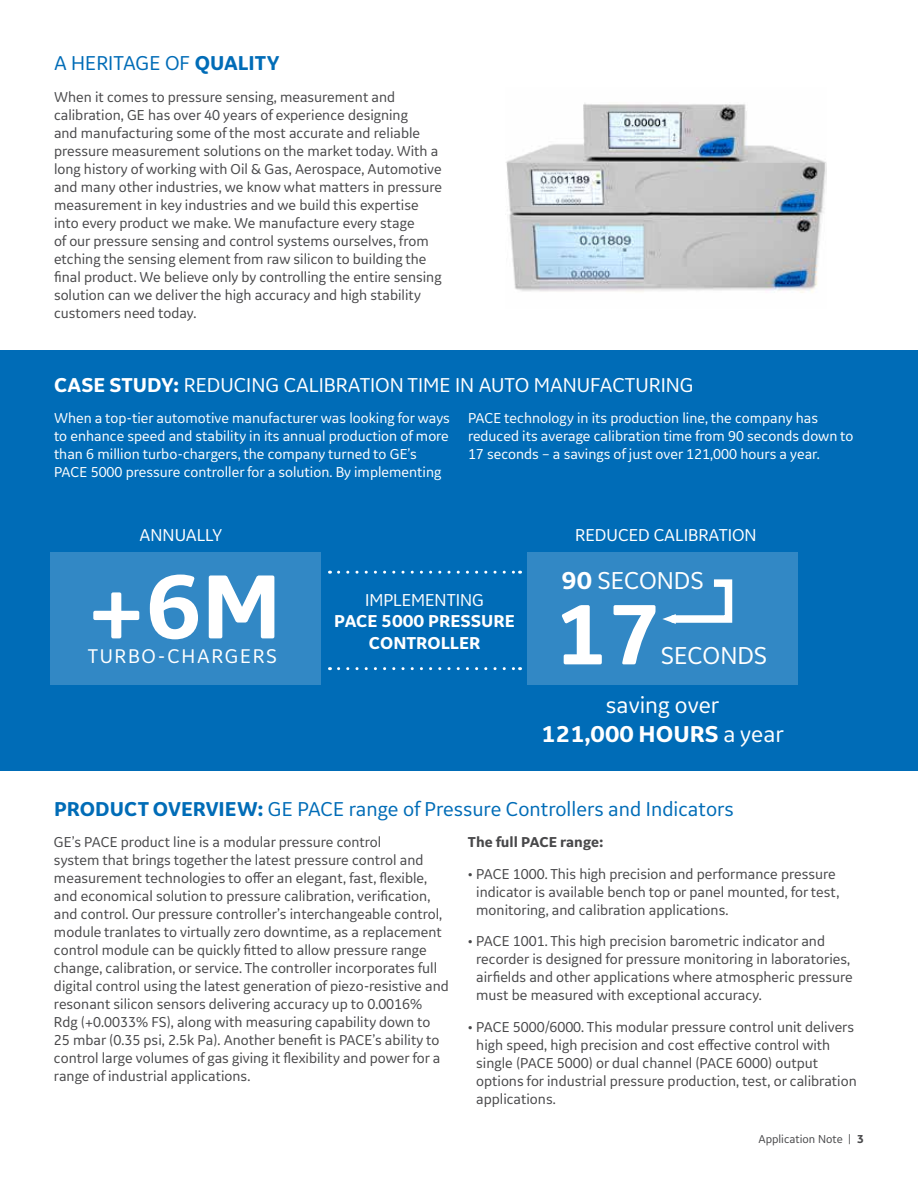
<style>
.page{position:relative;width:918px;height:1188px;background:#fff}
.page>*{position:absolute;margin:0;border:0;box-sizing:border-box;transform-origin:0 0}
.t1{font:700 95.1px "GE Inspira Sans";color:#fff}
.t2{font:700 89.55px "GE Inspira Sans";color:#fff}
.t3{font:25.5px "GE Inspira Sans";color:#fff}
.t4{font:24px/28.8px "GE Inspira Sans";color:#fff;text-align:center}
.t5{font:21px "GE Inspira Sans";color:#006cb7}
.t6{font:21px "GE Inspira Sans";color:#fff}
.t7{font:20.7px "GE Inspira Sans";letter-spacing:.08em;color:#fff}
.t8{font:18px "GE Inspira Sans";color:#fff}
.t9{font:700 18px/21.6px "GE Inspira Sans";color:#fff;text-align:center}
.t10{font:15px/18px "GE Inspira Sans";color:#48484a}
.t11{font:15px/18px "GE Inspira Sans";color:#fff}
.t12{font:700 15px "GE Inspira Sans";color:#48484a}
.t13{font:12px "GE Inspira Sans";color:#48484a}
.s1{font-weight:700}
</style>
<div class="page">
<div style="left:0;top:350px;width:918px;height:421px;background:#006cb7"></div>
<img style="left:506px;top:103px;width:320px;height:190px">
<div style="left:50px;top:552px;width:270px;height:133px;background:#3288c5"></div>
<div style="left:527px;top:552px;width:271px;height:133px;background:#3288c5"></div>
<svg style="left:662px;top:579px;width:71px;height:45px"></svg>
<svg style="left:339px;top:571px;width:182px;height:3px"></svg>
<svg style="left:339px;top:667px;width:182px;height:3px"></svg>
<h3 class="t5" style="left:54px;top:50px;width:227px">A HERITAGE OF <span class="s1">QUALITY</span></h3>
<p class="t10" style="left:54px;top:87px;width:390px">When it comes to pressure sensing, measurement and calibration, GE has over 40 years of experience designing<br>and manufacturing some of the most accurate and reliable pressure measurement solutions on the market today. With a long history of working with Oil &amp; Gas, Aerospace, Automotive and many other industries, we know what matters in pressure measurement in key industries and we build this expertise into every product we make. We manufacture every stage<br>of our pressure sensing and control systems ourselves, from etching the sensing element from raw silicon to building the final product. We believe only by controlling the entire sensing solution can we deliver the high accuracy and high stability customers need today.</p>
<h3 class="t6" style="left:54px;top:372px;width:641px"><span class="s1">CASE STUDY:</span> REDUCING CALIBRATION TIME IN AUTO MANUFACTURING</h3>
<p class="t11" style="left:54px;top:409px;width:397px">When a top-tier automotive manufacturer was looking for ways to enhance speed and stability in its annual production of more than 6 million turbo-chargers, the company turned to GE’s PACE 5000 pressure controller for a solution. By implementing</p>
<p class="t11" style="left:468px;top:409px;width:387px">PACE technology in its production line, the company has reduced its average calibration time from 90 seconds down to<br>17 seconds – a savings of just over 121,000 hours a year.</p>
<p class="t8" style="left:140px;top:524px;width:84px">ANNUALLY</p>
<h1 class="t1" style="left:88px;top:548px;width:195px">+6M</h1>
<h3 class="t7" style="left:88px;top:644px;width:191px">TURBO-CHARGERS</h3>
<p class="t8" style="left:365px;top:589px;width:120px">IMPLEMENTING</p>
<p class="t9" style="left:334px;top:610px;width:182px">PACE 5000 PRESSURE<br>CONTROLLER</p>
<p class="t8" style="left:575px;top:524px;width:183px">REDUCED CALIBRATION</p>
<h3 class="t3" style="left:561px;top:565px;width:144px"><span class="s1">90</span> SECONDS</h3>
<h2 class="t2" style="left:553px;top:579px;width:109px">17</h2>
<h3 class="t3" style="left:661px;top:640px;width:108px">SECONDS</h3>
<h3 class="t4" style="left:541px;top:690px;width:244px">saving over<br><span class="s1">121,000 HOURS</span> a year</h3>
<h3 class="t5" style="left:54px;top:796px;width:681px"><span class="s1">PRODUCT OVERVIEW:</span> GE PACE range of Pressure Controllers and Indicators</h3>
<p class="t10" style="left:54px;top:833px;width:396px">GE’s PACE product line is a modular pressure control<br>system that brings together the latest pressure control and measurement technologies to offer an elegant, fast, flexible, and economical solution to pressure calibration, verification, and control. Our pressure controller’s interchangeable control, module tranlates to virtually zero downtime, as a replacement control module can be quickly fitted to allow pressure range change, calibration, or service. The controller incorporates full digital control using the latest generation of piezo-resistive and resonant silicon sensors delivering accuracy up to 0.0016% Rdg (+0.0033% FS), along with measuring capability down to 25 mbar (0.35 psi, 2.5k Pa). Another benefit is PACE’s ability to control large volumes of gas giving it flexibility and power for a range of industrial applications.</p>
<p class="t12" style="left:468px;top:833px;width:137px">The full PACE range:</p>
<p class="t10" style="left:476px;top:864px;width:365px;text-indent:-8px">• PACE 1000. This high precision and performance pressure indicator is available bench top or panel mounted, for test, monitoring, and calibration applications.</p>
<p class="t10" style="left:476px;top:932px;width:378px;text-indent:-8px">• PACE 1001. This high precision barometric indicator and recorder is designed for pressure monitoring in laboratories, airfields and other applications where atmospheric pressure must be measured with exceptional accuracy.</p>
<p class="t10" style="left:476px;top:1017px;width:382px;text-indent:-8px">• PACE 5000/6000. This modular pressure control unit delivers high speed, high precision and cost effective control with single (PACE 5000) or dual channel (PACE 6000) output options for industrial pressure production, test, or calibration applications.</p>
<p class="t13" style="left:758px;top:1132px;width:107px">Application Note | <span class="s1">3</span></p>
</div>
